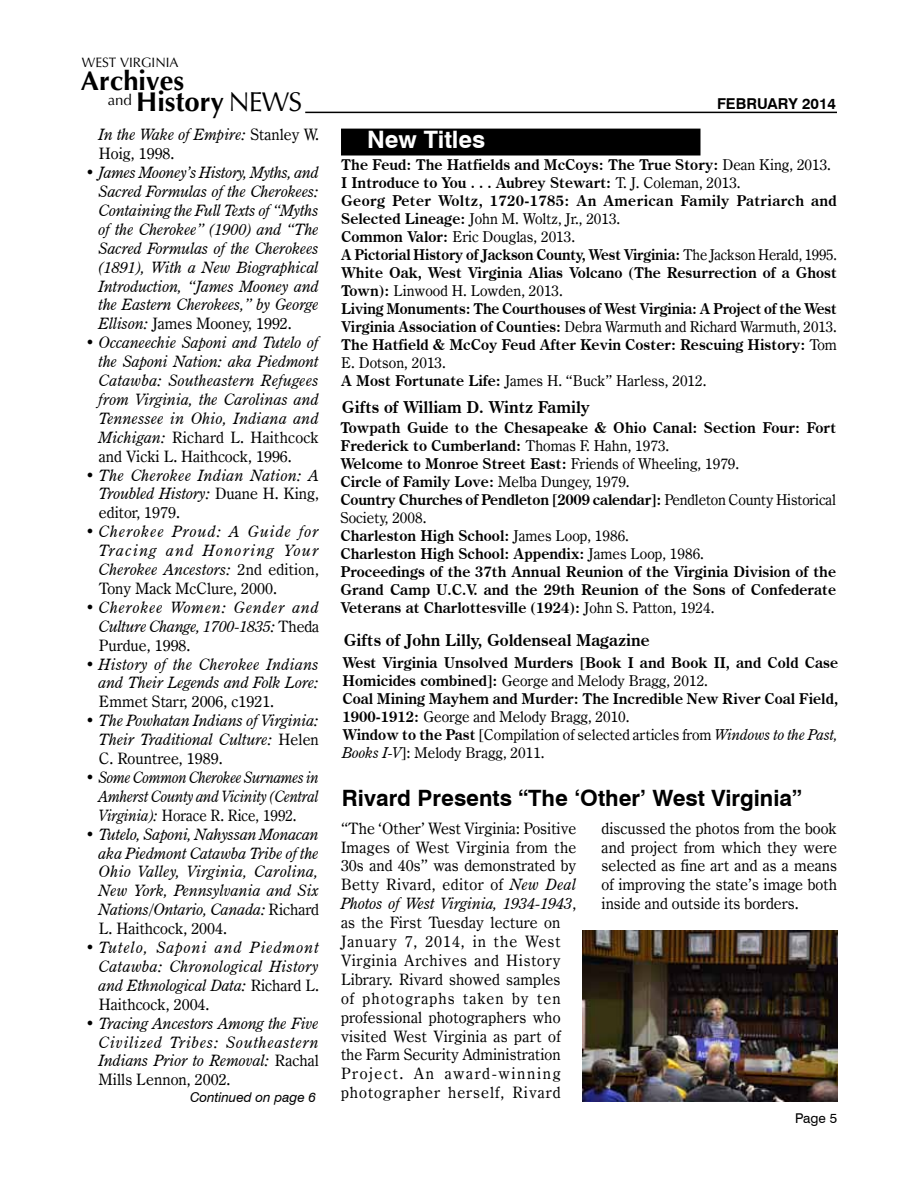
<style>
.page{position:relative;width:918px;height:1188px;background:#fff}
.page>*{position:absolute;margin:0;border:0;box-sizing:border-box;transform-origin:0 0}
.t1{font:700 27px/21px "Optima";color:#000}
.t2{font:700 24px "Swiss 721 BT";color:#fff}
.t3{font:700 22.5px "Swiss 721 BT";color:#000}
.t4{font:700 16.5px "Century Oldstyle BT";color:#000}
.t5{font:italic 15.75px/18.9px "Century Oldstyle BT";color:#000;text-align:justify}
.t6{font:15.75px/18.9px "Century Oldstyle BT";letter-spacing:.01em;color:#000}
.t7{font:italic 15.75px/18.9px "Century Oldstyle BT";color:#000;text-align:justify;scale:.94 1}
.t8{font:italic 15.75px/18.9px "Century Oldstyle BT";letter-spacing:.025em;color:#000;text-align:right}
.t9{font:700 15px/18px "Century Oldstyle BT";color:#000}
.t10{font:700 15px "Swiss 721 BT";color:#000}
.t11{font:italic 13.5px "Swiss 721 BT";color:#000}
.t12{font:13.5px "Optima";color:#000}
.t13{font:13.5px "Swiss 721 BT";color:#000}
.s1{font-weight:400}
.s2{font-style:italic}
.s3{font-style:normal}
.s4{font-weight:400;font-style:italic}
</style>
<div class="page">
<hr style="left:305px;top:112px;width:532px;height:1px;background:#000">
<div style="left:342px;top:129px;width:358px;height:26px;background:#000"></div>
<div style="left:341px;top:129px;width:359px;height:27px;border:2px solid #000"></div>
<img style="left:582px;top:930px;width:255px;height:172px">
<p class="t12" style="left:82px;top:54px;width:98px">WEST VIRGINIA</p>
<h1 class="t1" style="left:108px;top:71px;width:196px;text-indent:-27px">Archives<br><sup>and</sup> History <span class="s1">NEWS</span></h1>
<p class="t6" style="left:99px;top:125px;width:222px"><span class="s2">In the Wake of Empire:</span> Stanley W.<br>Hoig, 1998.</p>
<p class="t5" style="left:99px;top:163px;width:222px;text-indent:-13px"><span class="s3">•</span> James Mooney’s History, Myths, and Sacred Formulas of the Cherokees:<br>Containing the Full Texts of “Myths of the Cherokee” (1900) and “The Sacred Formulas of the Cherokees (1891), With a New Biographical Introduction, “James Mooney and the Eastern Cherokees,” by George Ellison: <span class="s3">James Mooney, 1992.</span></p>
<p class="t5" style="left:99px;top:333px;width:222px;text-indent:-13px"><span class="s3">•</span> Occaneechie Saponi and Tutelo of the Saponi Nation: aka Piedmont Catawba: Southeastern Refugees from Virginia, the Carolinas and Tennessee in Ohio, Indiana and Michigan: <span class="s3">Richard L. Haithcock and Vicki L. Haithcock, 1996.</span></p>
<p class="t5" style="left:99px;top:465px;width:222px;text-indent:-13px"><span class="s3">•</span> The Cherokee Indian Nation: A Troubled History: <span class="s3">Duane H. King, editor, 1979.</span></p>
<p class="t5" style="left:99px;top:522px;width:221px;text-indent:-13px"><span class="s3">•</span> Cherokee Proud: A Guide for Tracing and Honoring Your Cherokee Ancestors: <span class="s3">2nd edition, Tony Mack McClure, 2000.</span></p>
<p class="t5" style="left:99px;top:598px;width:222px;text-indent:-13px"><span class="s3">•</span> Cherokee Women: Gender and Culture Change, 1700-1835: <span class="s3">Theda Purdue, 1998.</span></p>
<p class="t8" style="left:85px;top:654px;width:235px"><span class="s3">•</span> History of the Cherokee Indians and Their Legends and Folk Lore:</p>
<p class="t6" style="left:99px;top:692px;width:177px">Emmet Starr, 2006, c1921.</p>
<p class="t5" style="left:99px;top:711px;width:222px;text-indent:-13px"><span class="s3">•</span> The Powhatan Indians of Virginia:<br>Their Traditional Culture: <span class="s3">Helen C. Rountree, 1989.</span></p>
<p class="t7" style="left:99px;top:768px;width:236px;text-indent:-13px"><span class="s3">•</span> Some Common Cherokee Surnames in Amherst County and Vicinity (Central Virginia): <span class="s3">Horace R. Rice, 1992.</span></p>
<p class="t5" style="left:99px;top:824px;width:222px;text-indent:-13px"><span class="s3">•</span> Tutelo, Saponi, Nahyssan Monacan aka Piedmont Catawba Tribe of the Ohio Valley, Virginia, Carolina, New York, Pennsylvania and Six Nations/Ontario, Canada: <span class="s3">Richard L. Haithcock, 2004.</span></p>
<p class="t5" style="left:99px;top:938px;width:222px;text-indent:-13px"><span class="s3">•</span> Tutelo, Saponi and Piedmont Catawba: Chronological History and Ethnological Data: <span class="s3">Richard L.<br>Haithcock, 2004.</span></p>
<p class="t5" style="left:99px;top:1013px;width:222px;text-indent:-13px"><span class="s3">•</span> Tracing Ancestors Among the Five Civilized Tribes: Southeastern Indians Prior to Removal: <span class="s3">Rachal Mills Lennon, 2002.</span></p>
<p class="t11" style="left:190px;top:1089px;width:128px">Continued on page 6</p>
<h2 class="t2" style="left:367px;top:125px;width:120px">New Titles</h2>
<p class="t10" style="left:717px;top:94px;width:121px">FEBRUARY 2014</p>
<p class="t9" style="left:341px;top:156px;width:497px">The Feud: The Hatfields and McCoys: The True Story: <span class="s1">Dean King, 2013.<br></span>I Introduce to You . . . Aubrey Stewart: <span class="s1">T. J. Coleman, 2013.<br></span>Georg Peter Woltz, 1720-1785: An American Family Patriarch and Selected Lineage: <span class="s1">John M. Woltz, Jr., 2013.<br></span>Common Valor: <span class="s1">Eric Douglas, 2013.<br></span>A Pictorial History of Jackson County, West Virginia: <span class="s1">The Jackson Herald, 1995.<br></span>White Oak, West Virginia Alias Volcano (The Resurrection of a Ghost Town): <span class="s1">Linwood H. Lowden, 2013.<br></span>Living Monuments: The Courthouses of West Virginia: A Project of the West Virginia Association of Counties: <span class="s1">Debra Warmuth and Richard Warmuth, 2013.<br></span>The Hatfield &amp; McCoy Feud After Kevin Coster: Rescuing History: <span class="s1">Tom E. Dotson, 2013.<br></span>A Most Fortunate Life: <span class="s1">James H. “Buck” Harless, 2012.</span></p>
<p class="t4" style="left:342px;top:397px;width:250px">Gifts of William D. Wintz Family</p>
<p class="t9" style="left:340px;top:418px;width:497px">Towpath Guide to the Chesapeake &amp; Ohio Canal: Section Four: Fort Frederick to Cumberland: <span class="s1">Thomas F. Hahn, 1973.<br></span>Welcome to Monroe Street East: <span class="s1">Friends of Wheeling, 1979.<br></span>Circle of Family Love: <span class="s1">Melba Dungey, 1979.<br></span>Country Churches of Pendleton [2009 calendar]: <span class="s1">Pendleton County Historical Society, 2008.<br></span>Charleston High School: <span class="s1">James Loop, 1986.<br></span>Charleston High School: Appendix: <span class="s1">James Loop, 1986.<br></span>Proceedings of the 37th Annual Reunion of the Virginia Division of the Grand Camp U.C.V. and the 29th Reunion of the Sons of Confederate Veterans at Charlottesville (1924): <span class="s1">John S. Patton, 1924.</span></p>
<p class="t4" style="left:344px;top:630px;width:308px">Gifts of John Lilly, Goldenseal Magazine</p>
<p class="t9" style="left:343px;top:653px;width:497px">West Virginia Unsolved Murders [Book I and Book II, and Cold Case Homicides combined]: <span class="s1">George and Melody Bragg, 2012.<br></span>Coal Mining Mayhem and Murder: The Incredible New River Coal Field, 1900-1912: <span class="s1">George and Melody Bragg, 2010.<br></span>Window to the Past <span class="s1">[Compilation of selected articles from</span> <span class="s4">Windows to the Past, Books I-V</span><span class="s1">]: Melody Bragg, 2011.</span></p>
<h3 class="t3" style="left:342px;top:784px;width:462px">Rivard Presents “The ‘Other’ West Virginia”</h3>
<p class="t6" style="left:341px;top:818px;width:237px">“The ‘Other’ West Virginia: Positive<br>Images of West Virginia from the<br>30s and 40s” was demonstrated by<br>Betty Rivard, editor of <span class="s2">New Deal<br>Photos of West Virginia, 1934-1943</span>, as the First Tuesday lecture on<br>January 7, 2014, in the West<br>Virginia Archives and History<br>Library. Rivard showed samples of photographs taken by ten professional photographers who visited West Virginia as part of the Farm Security Administration<br>Project. An award-winning photographer herself, Rivard</p>
<p class="t6" style="left:602px;top:818px;width:237px;text-align:justify">discussed the photos from the book and project from which they were selected as fine art and as a means of improving the state’s image both inside and outside its borders.</p>
<p class="t13" style="left:795px;top:1110px;width:43px">Page 5</p>
</div>
